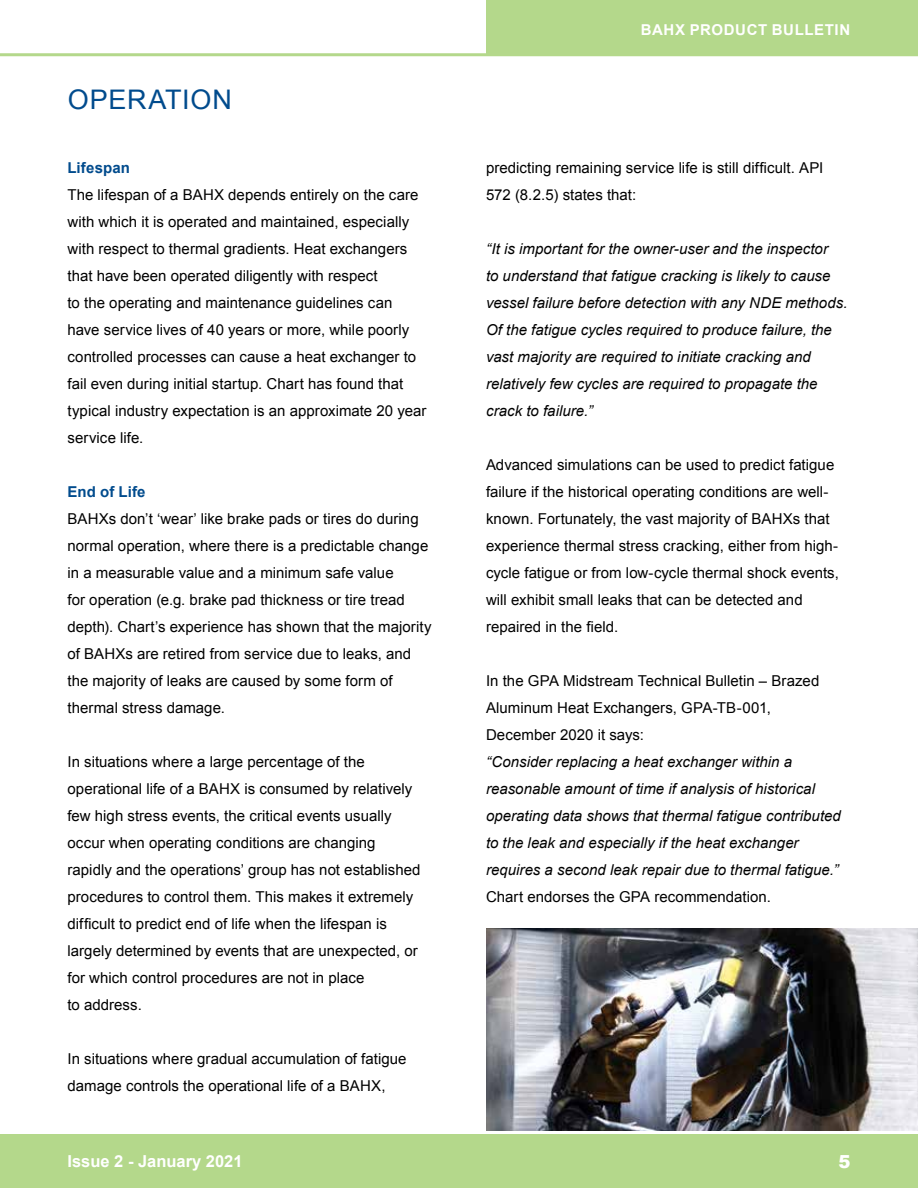
<style>
.page{position:relative;width:918px;height:1188px;background:#fff}
.page>*{position:absolute;margin:0;border:0;box-sizing:border-box;transform-origin:0 0}
.t1{font:27px "Arial";letter-spacing:.025em;color:#004b8d}
.t2{font:900 18px "Arial";color:#fff}
.t3{font:700 16.5px "Arial";color:#fff}
.t4{font:15px/27px "Arial";letter-spacing:.005em;color:#000}
.t5{font:italic 15px/27px "Arial";color:#000}
.t6{font:700 15px "Arial";letter-spacing:.04em;color:#fff}
.t7{font:700 15px "Arial";letter-spacing:.01em;color:#004b8d}
</style>
<div class="page">
<div style="left:0;top:1134px;width:918px;height:54px;background:#b4d88b"></div>
<hr style="left:0;top:53px;width:918px;height:3px;background:#b4d88b">
<div style="left:486px;top:0;width:432px;height:55px;background:#b4d88b"></div>
<img style="left:486px;top:929px;width:432px;height:201px">
<h1 class="t1" style="left:68px;top:80px;width:166px">OPERATION</h1>
<p class="t7" style="left:68px;top:157px;width:64px">Lifespan</p>
<p class="t4" style="left:68px;top:181px;width:360px">The lifespan of a BAHX depends entirely on the care with which it is operated and maintained, especially with respect to thermal gradients. Heat exchangers that have been operated diligently with respect<br>to the operating and maintenance guidelines can have service lives of 40 years or more, while poorly controlled processes can cause a heat exchanger to fail even during initial startup. Chart has found that typical industry expectation is an approximate 20 year service life.</p>
<p class="t7" style="left:68px;top:481px;width:80px">End of Life</p>
<p class="t4" style="left:68px;top:505px;width:366px">BAHXs don’t ‘wear’ like brake pads or tires do during normal operation, where there is a predictable change in a measurable value and a minimum safe value<br>for operation (e.g. brake pad thickness or tire tread depth). Chart’s experience has shown that the majority of BAHXs are retired from service due to leaks, and the majority of leaks are caused by some form of thermal stress damage.</p>
<p class="t4" style="left:68px;top:748px;width:355px">In situations where a large percentage of the operational life of a BAHX is consumed by relatively few high stress events, the critical events usually occur when operating conditions are changing rapidly and the operations’ group has not established procedures to control them. This makes it extremely difficult to predict end of life when the lifespan is largely determined by events that are unexpected, or for which control procedures are not in place<br>to address.</p>
<p class="t4" style="left:68px;top:1045px;width:341px">In situations where gradual accumulation of fatigue damage controls the operational life of a BAHX,</p>
<p class="t3" style="left:68px;top:1149px;width:177px">Issue 2 - January 2021</p>
<p class="t6" style="left:641px;top:19px;width:211px">BAHX PRODUCT BULLETIN</p>
<p class="t4" style="left:486px;top:154px;width:339px">predicting remaining service life is still difficult. API<br>572 (8.2.5) states that:</p>
<p class="t5" style="left:486px;top:235px;width:363px">“It is important for the owner-user and the inspector<br>to understand that fatigue cracking is likely to cause vessel failure before detection with any NDE methods.<br>Of the fatigue cycles required to produce failure, the vast majority are required to initiate cracking and relatively few cycles are required to propagate the crack to failure.”</p>
<p class="t4" style="left:486px;top:451px;width:354px">Advanced simulations can be used to predict fatigue failure if the historical operating conditions are well&shy;known. Fortunately, the vast majority of BAHXs that experience thermal stress cracking, either from high&shy;cycle fatigue or from low-cycle thermal shock events, will exhibit small leaks that can be detected and repaired in the field.</p>
<p class="t4" style="left:486px;top:667px;width:335px">In the GPA Midstream Technical Bulletin – Brazed<br>Aluminum Heat Exchangers, GPA-TB-001,<br>December 2020 it says:</p>
<p class="t5" style="left:486px;top:748px;width:356px">“Consider replacing a heat exchanger within a reasonable amount of time if analysis of historical operating data shows that thermal fatigue contributed to the leak and especially if the heat exchanger requires a second leak repair due to thermal fatigue.”</p>
<p class="t4" style="left:486px;top:883px;width:287px">Chart endorses the GPA recommendation.</p>
<p class="t2" style="left:838px;top:1148px;width:14px">5</p>
</div>
